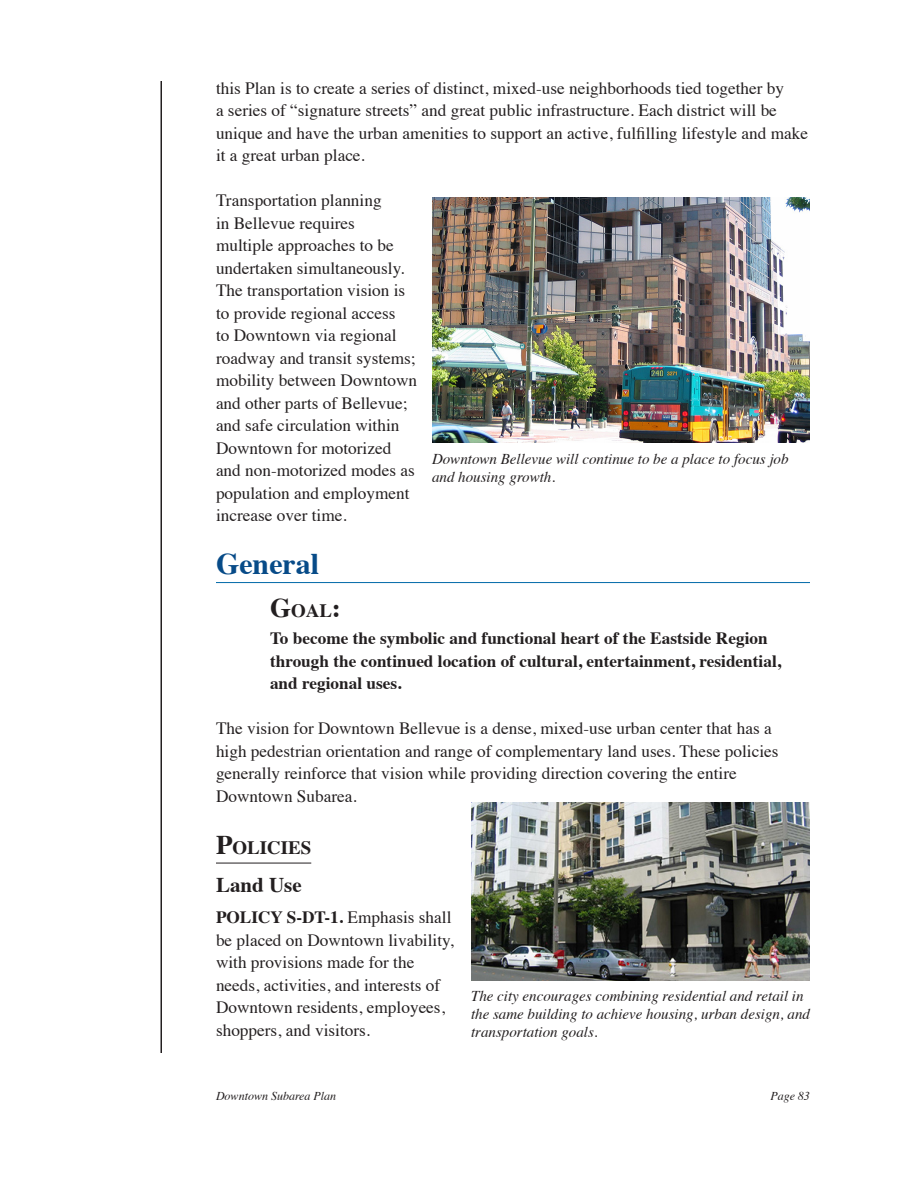
<style>
.page{position:relative;width:918px;height:1188px;background:#fff}
.page>*{position:absolute;margin:0;border:0;box-sizing:border-box;transform-origin:0 0}
.t1{font:700 30px "Times";color:#074b88}
.t2{font:700 21px "Times";color:#231f20}
.t3{font:700 18.9px "Times";color:#231f20}
.t4{font:17.25px/22.5px "Times";color:#231f20}
.t5{font:700 17.25px/22.5px "Times";color:#231f20}
.t6{font:italic 15px/18px "Times";color:#231f20}
.t7{font:italic 12px "Times";color:#231f20}
.s1{font-size:27px}
.s2{font-weight:700}
</style>
<div class="page">
<hr style="left:160px;top:81px;width:2px;height:972px;background:#231f20">
<hr style="left:216px;top:582px;width:594px;height:1px;background:#0069a8">
<hr style="left:216px;top:863px;width:95px;height:1px;background:#231f20">
<img style="left:432px;top:197px;width:378px;height:245px">
<img style="left:472px;top:802px;width:338px;height:178px">
<p class="t4" style="left:216px;top:75px;width:594px">this Plan is to create a series of distinct, mixed-use neighborhoods tied together by<br>a series of “signature streets” and great public infrastructure. Each district will be unique and have the urban amenities to support an active, fulfilling lifestyle and make it a great urban place.</p>
<p class="t4" style="left:216px;top:188px;width:203px">Transportation planning<br>in Bellevue requires<br>multiple approaches to be undertaken simultaneously.<br>The transportation vision is to provide regional access<br>to Downtown via regional roadway and transit systems; mobility between Downtown and other parts of Bellevue; and safe circulation within<br>Downtown for motorized and non-motorized modes as population and employment increase over time.</p>
<h1 class="t1" style="left:216px;top:535px;width:105px">General</h1>
<p class="t3" style="left:270px;top:593px;width:72px"><span class="s1">G</span>OAL<span class="s1">:</span></p>
<p class="t5" style="left:270px;top:626px;width:513px">To become the symbolic and functional heart of the Eastside Region through the continued location of cultural, entertainment, residential, and regional uses.</p>
<p class="t4" style="left:216px;top:716px;width:564px">The vision for Downtown Bellevue is a dense, mixed-use urban center that has a high pedestrian orientation and range of complementary land uses. These policies generally reinforce that vision while providing direction covering the entire Downtown Subarea.</p>
<p class="t3" style="left:216px;top:830px;width:97px"><span class="s1">P</span>OLICIES</p>
<p class="t2" style="left:216px;top:865px;width:87px">Land Use</p>
<p class="t4" style="left:216px;top:905px;width:239px"><span class="s2">POLICY S-DT-1.</span> Emphasis shall be placed on Downtown livability, with provisions made for the needs, activities, and interests of<br>Downtown residents, employees, shoppers, and visitors.</p>
<p class="t6" style="left:432px;top:449px;width:358px">Downtown Bellevue will continue to be a place to focus job and housing growth.</p>
<p class="t6" style="left:471px;top:986px;width:341px">The city encourages combining residential and retail in the same building to achieve housing, urban design, and transportation goals.</p>
<p class="t7" style="left:216px;top:1085px;width:122px">Downtown Subarea Plan</p>
<p class="t7" style="left:770px;top:1085px;width:41px">Page 83</p>
</div>
